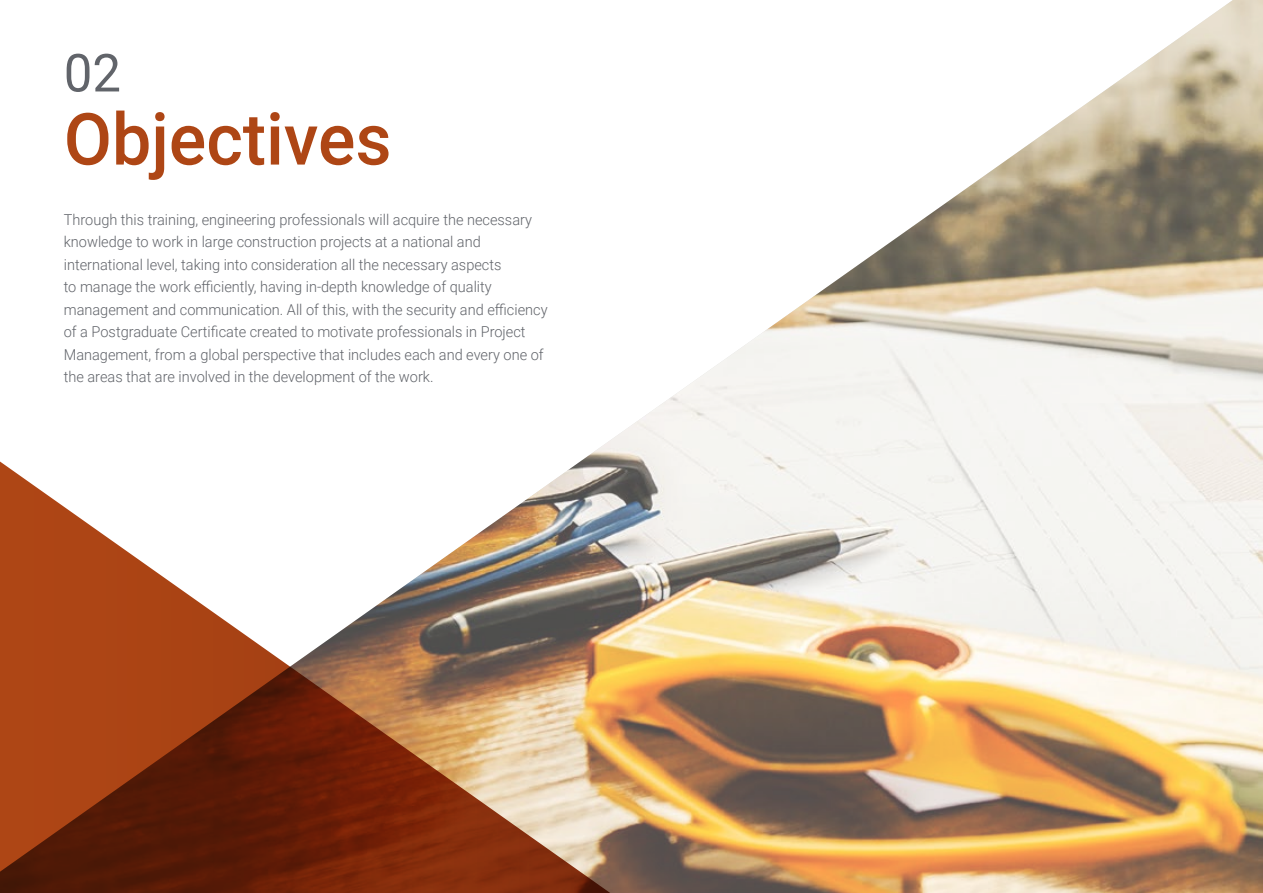
<style>
.page{position:relative;width:1263px;height:893px;background:#fff}
.page>*{position:absolute;margin:0;border:0;box-sizing:border-box;transform-origin:0 0}
.t1{font:500 72px "Roboto";color:#ae4615}
.t2{font:52.5px "Roboto";color:#61646a}
.t3{font:300 15px/22.5px "Roboto";color:#61646a}
</style>
<div class="page">
<img style="left:602px;top:0;width:661px;height:893px">
<svg style="left:0;top:446px;width:640px;height:447px"></svg>
<h2 class="t2" style="left:64px;top:36px;width:59px">02</h2>
<h1 class="t1" style="left:64px;top:89px;width:329px">Objectives</h1>
<p class="t3" style="left:64px;top:208px;width:485px">Through this training, engineering professionals will acquire the necessary knowledge to work in large construction projects at a national and international level, taking into consideration all the necessary aspects<br>to manage the work efficiently, having in-depth knowledge of quality management and communication. All of this, with the security and efficiency of a Postgraduate Certificate created to motivate professionals in Project Management, from a global perspective that includes each and every one of the areas that are involved in the development of the work.</p>
</div>
